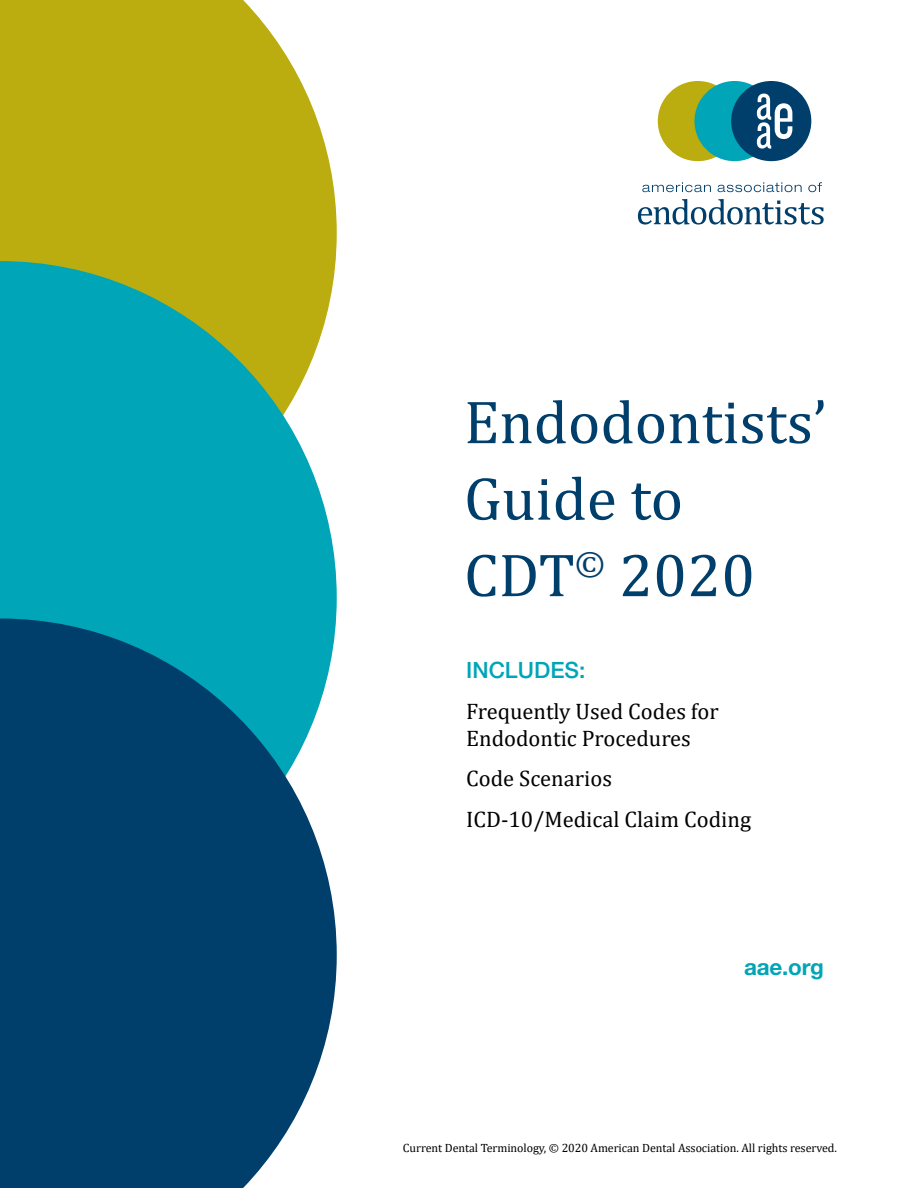
<style>
.page{position:relative;width:918px;height:1188px;background:#fff}
.page>*{position:absolute;margin:0;border:0;box-sizing:border-box;transform-origin:0 0}
.t1{font:61.5px/76.5px "Cambria";color:#003e6b}
.t2{font:22.5px/27px "Cambria";color:#000}
.t3{font:500 22.5px "Helvetica Neue LT Std";color:#00a5b8}
.t4{font:700 22.5px "Helvetica Neue LT Std";letter-spacing:-.01em;color:#00a5b8}
.t5{font:12px "Cambria";letter-spacing:-.005em;color:#000}
</style>
<div class="page">
<svg style="left:0;top:0;width:337px;height:261px;background:#c0b321"></svg>
<svg style="left:0;top:261px;width:337px;height:358px;background:#29aaa2"></svg>
<svg style="left:0;top:619px;width:337px;height:569px;background:#11547c"></svg>
<div style="left:658px;top:81px;width:80px;height:80px;background:#bbad0f;border-radius:50%"></div>
<div style="left:694px;top:81px;width:81px;height:80px;background:#00a5b8;border-radius:50%"></div>
<div style="left:731px;top:81px;width:80px;height:80px;background:#003e6b;border-radius:50%"></div>
<svg style="left:757px;top:94px;width:35px;height:55px"></svg>
<svg style="left:638px;top:199px;width:186px;height:26px"></svg>
<svg style="left:642px;top:182px;width:69px;height:10px"></svg>
<svg style="left:718px;top:182px;width:84px;height:10px"></svg>
<svg style="left:808px;top:182px;width:14px;height:10px"></svg>
<h1 class="t1" style="left:464px;top:384px;width:364px">Endodontists’<br>Guide to<br>CDT<sup>©</sup> 2020</h1>
<p class="t3" style="left:466px;top:657px;width:121px">INCLUDES:</p>
<p class="t2" style="left:466px;top:698px;width:254px">Frequently Used Codes for<br>Endodontic Procedures</p>
<p class="t2" style="left:466px;top:758px;width:286px;line-height:40.5px">Code Scenarios<br>ICD-10/Medical Claim Coding</p>
<p class="t4" style="left:744px;top:953px;width:81px">aae.org</p>
<p class="t5" style="left:403px;top:1141px;width:436px">Current Dental Terminology, © 2020 American Dental Association. All rights reserved.</p>
</div>
